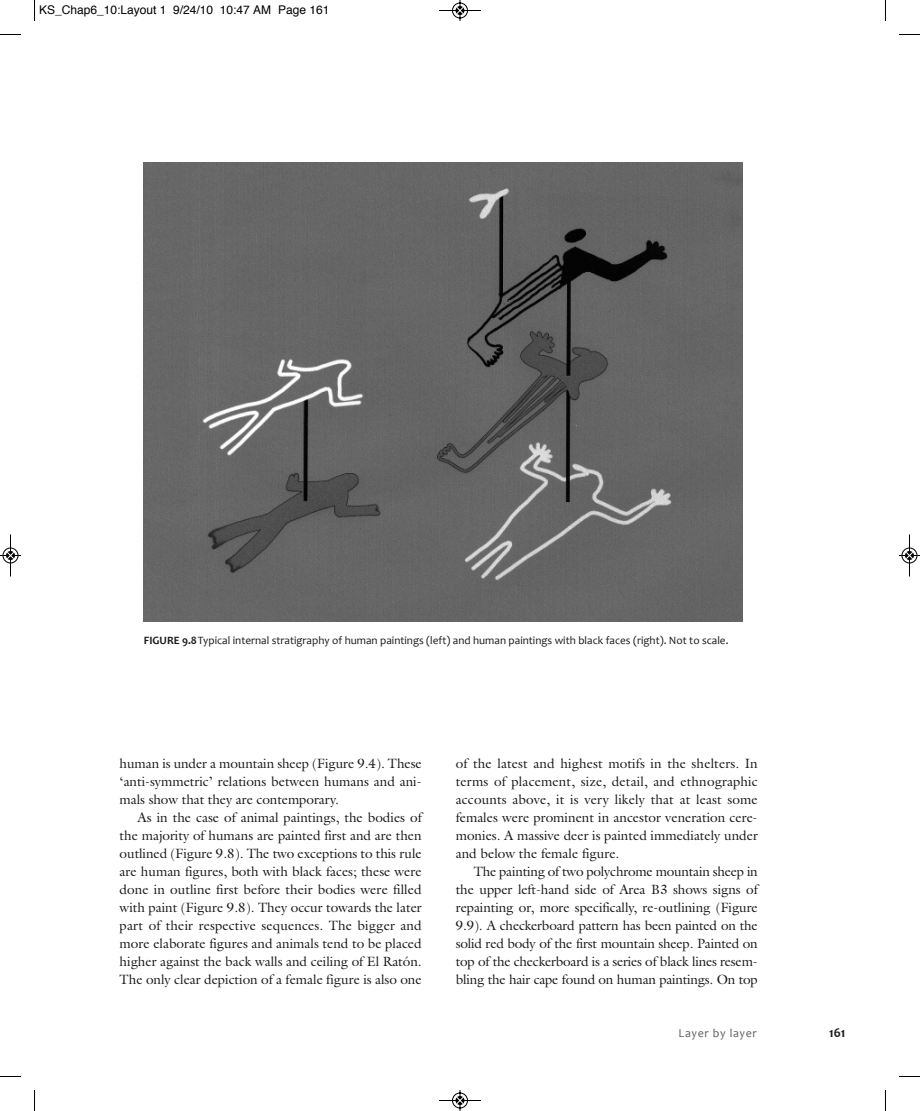
<style>
.page{position:relative;width:920px;height:1111px;background:#fff}
.page>*{position:absolute;margin:0;border:0;box-sizing:border-box;transform-origin:0 0}
.t1{font:13.5px/18px "Galliard";color:#191919;text-align:justify}
.t2{font:700 13.5px "Candara";color:#191919}
.t3{font:12px "Helvetica";color:#000}
.t4{font:12px "Candara";letter-spacing:.05em;color:#5e5e5e}
.t5{font:11.25px "Candara";color:#191919}
.s1{font-weight:700}
</style>
<div class="page">
<img style="left:144px;top:162px;width:598px;height:459px">
<svg style="left:34px;top:0;width:1px;height:21px"></svg>
<svg style="left:0;top:34px;width:21px;height:1px"></svg>
<svg style="left:885px;top:0;width:1px;height:21px"></svg>
<svg style="left:899px;top:34px;width:20px;height:1px"></svg>
<svg style="left:34px;top:1090px;width:1px;height:21px"></svg>
<svg style="left:0;top:1076px;width:21px;height:1px"></svg>
<svg style="left:885px;top:1090px;width:1px;height:21px"></svg>
<svg style="left:899px;top:1076px;width:20px;height:1px"></svg>
<svg style="left:439px;top:0;width:42px;height:21px"></svg>
<svg style="left:439px;top:1090px;width:42px;height:21px"></svg>
<svg style="left:0;top:534px;width:21px;height:43px"></svg>
<svg style="left:899px;top:534px;width:20px;height:43px"></svg>
<p class="t3" style="left:39px;top:4px;width:292px">KS_Chap6_10:Layout 1 9/24/10 10:47 AM Page 161</p>
<p class="t5" style="left:144px;top:633px;width:586px"><span class="s1">FIGURE 9.8</span>Typical internal stratigraphy of human paintings (left) and human paintings with black faces (right). not to scale.</p>
<p class="t1" style="left:120px;top:754px;width:303px">human is under a mountain sheep (Figure 9.4). These ‘anti-symmetric’ relations between humans and ani&shy;mals show that they are contemporary.</p>
<p class="t1" style="left:120px;top:808px;width:303px;text-indent:18px">As in the case of animal paintings, the bodies of the majority of humans are painted first and are then outlined (Figure 9.8). The two exceptions to this rule are human figures, both with black faces; these were done in outline first before their bodies were filled with paint (Figure 9.8). They occur towards the later part of their respective sequences. The bigger and more elaborate figures and animals tend to be placed higher against the back walls and ceiling of El Ratón.<br>The only clear depiction of a female figure is also one</p>
<p class="t1" style="left:455px;top:754px;width:303px">of the latest and highest motifs in the shelters. In terms of placement, size, detail, and ethnographic accounts above, it is very likely that at least some females were prominent in ancestor veneration cere&shy;monies. A massive deer is painted immediately under and below the female figure.</p>
<p class="t1" style="left:455px;top:862px;width:303px;text-indent:18px">The painting of two polychrome mountain sheep in the upper left-hand side of Area B3 shows signs of repainting or, more specifically, re-outlining (Figure 9.9). A checkerboard pattern has been painted on the solid red body of the first mountain sheep. Painted on top of the checkerboard is a series of black lines resem&shy;bling the hair cape found on human paintings. On top</p>
<p class="t4" style="left:678px;top:1025px;width:80px">Layer by layer</p>
<p class="t2" style="left:829px;top:1024px;width:18px">161</p>
</div>
